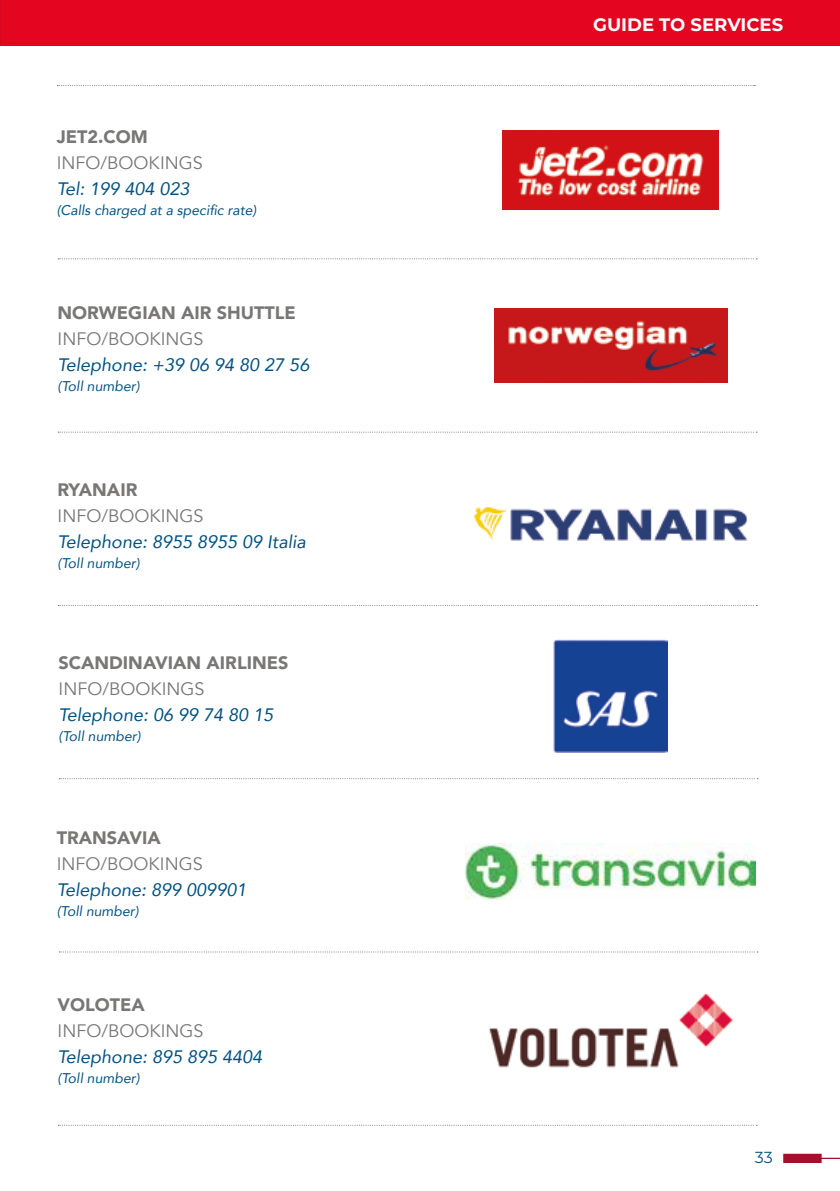
<style>
.page{position:relative;width:840px;height:1191px;background:#fff}
.page>*{position:absolute;margin:0;border:0;box-sizing:border-box;transform-origin:0 0}
.t1{font:italic 18px "Avenir";color:#005181}
.t2{font:18px "Avenir";color:#787776}
.t3{font:900 18px "Avenir";color:#787776}
.t4{font:700 18px "Montserrat";color:#fff}
.t5{font:16px "Montserrat";color:#005181}
.t6{font:italic 14px "Avenir";color:#005181}
</style>
<div class="page">
<div style="left:0;top:0;width:839px;height:45px;background:#e40521"></div>
<svg style="left:783px;top:1153px;width:56px;height:10px"></svg>
<svg style="left:57px;top:85px;width:698px;height:1px"></svg>
<img style="left:502px;top:130px;width:216px;height:79px">
<svg style="left:58px;top:605px;width:698px;height:1px"></svg>
<svg style="left:59px;top:778px;width:698px;height:1px"></svg>
<svg style="left:59px;top:951px;width:696px;height:1px"></svg>
<svg style="left:58px;top:1124px;width:696px;height:1px"></svg>
<svg style="left:58px;top:258px;width:698px;height:1px"></svg>
<svg style="left:58px;top:431px;width:696px;height:1px"></svg>
<img style="left:473px;top:506px;width:274px;height:34px">
<img style="left:553px;top:639px;width:114px;height:114px">
<img style="left:465px;top:843px;width:290px;height:56px">
<img style="left:489px;top:993px;width:244px;height:75px">
<img style="left:494px;top:309px;width:232px;height:73px">
<p class="t3" style="left:57px;top:121px;width:92px">JET2.COM</p>
<p class="t2" style="left:57px;top:152px;width:147px">INFO/BOOKINGS</p>
<p class="t1" style="left:57px;top:177px;width:134px">Tel: 199 404 023</p>
<p class="t6" style="left:57px;top:201px;width:201px">(Calls charged at a specific rate)</p>
<p class="t3" style="left:58px;top:297px;width:239px">NORWEGIAN AIR SHUTTLE</p>
<p class="t2" style="left:58px;top:328px;width:147px">INFO/BOOKINGS</p>
<p class="t1" style="left:58px;top:353px;width:253px">Telephone: +39 06 94 80 27 56</p>
<p class="t6" style="left:58px;top:377px;width:83px">(Toll number)</p>
<p class="t3" style="left:58px;top:474px;width:81px">RYANAIR</p>
<p class="t2" style="left:58px;top:505px;width:147px">INFO/BOOKINGS</p>
<p class="t1" style="left:58px;top:531px;width:249px">Telephone: 8955 8955 09 Italia</p>
<p class="t6" style="left:58px;top:555px;width:83px">(Toll number)</p>
<p class="t3" style="left:59px;top:647px;width:231px">SCANDINAVIAN AIRLINES</p>
<p class="t2" style="left:59px;top:678px;width:147px">INFO/BOOKINGS</p>
<p class="t1" style="left:59px;top:704px;width:216px">Telephone: 06 99 74 80 15</p>
<p class="t6" style="left:59px;top:727px;width:83px">(Toll number)</p>
<p class="t3" style="left:57px;top:822px;width:105px">TRANSAVIA</p>
<p class="t2" style="left:57px;top:853px;width:147px">INFO/BOOKINGS</p>
<p class="t1" style="left:57px;top:879px;width:191px">Telephone: 899 009901</p>
<p class="t6" style="left:57px;top:903px;width:83px">(Toll number)</p>
<p class="t3" style="left:58px;top:989px;width:89px">VOLOTEA</p>
<p class="t2" style="left:58px;top:1020px;width:147px">INFO/BOOKINGS</p>
<p class="t1" style="left:58px;top:1045px;width:206px">Telephone: 895 895 4404</p>
<p class="t6" style="left:58px;top:1069px;width:83px">(Toll number)</p>
<p class="t4" style="left:593px;top:12px;width:191px">GUIDE TO SERVICES</p>
<p class="t5" style="left:754px;top:1146px;width:19px">33</p>
</div>
